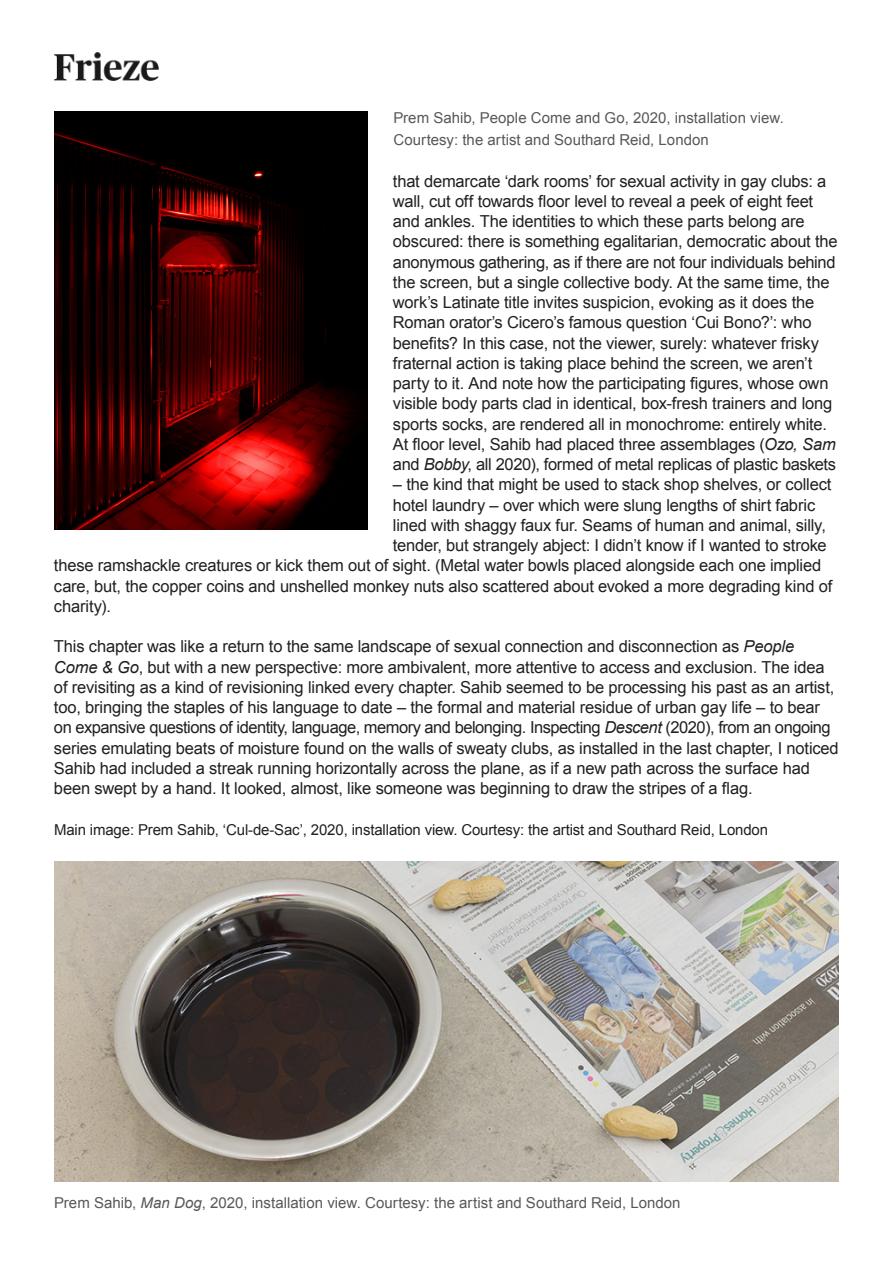
<style>
.page{position:relative;width:893px;height:1263px;background:#fff}
.page>*{position:absolute;margin:0;border:0;box-sizing:border-box;transform-origin:0 0}
.t1{font:16.5px/20.2px "Arial";letter-spacing:-.01em;color:#231f20}
.t2{font:15px/22.5px "Arial";letter-spacing:.005em;color:#57585a}
.t3{font:15px "Arial";letter-spacing:-.01em;color:#231f20}
.s1{font-style:italic}
</style>
<div class="page">
<img style="left:54px;top:112px;width:313px;height:418px">
<img style="left:54px;top:861px;width:785px;height:320px">
<img style="left:54px;top:52px;width:105px;height:29px">
<p class="t2" style="left:393px;top:106px;width:392px">Prem Sahib, People Come and Go, 2020, installation view.<br>Courtesy: the artist and Southard Reid, London</p>
<p class="t1" style="left:393px;top:171px;width:446px">that demarcate ‘dark rooms’ for sexual activity in gay clubs: a wall, cut off towards floor level to reveal a peek of eight feet and ankles. The identities to which these parts belong are obscured: there is something egalitarian, democratic about the anonymous gathering, as if there are not four individuals behind the screen, but a single collective body. At the same time, the work’s Latinate title invites suspicion, evoking as it does the Roman orator’s Cicero’s famous question ‘Cui Bono?’: who benefits? In this case, not the viewer, surely: whatever frisky fraternal action is taking place behind the screen, we aren’t party to it. And note how the participating figures, whose own visible body parts clad in identical, box-fresh trainers and long sports socks, are rendered all in monochrome: entirely white.<br>At floor level, Sahib had placed three assemblages (<span class="s1">Ozo, Sam </span>and <span class="s1">Bobby</span>, all 2020), formed of metal replicas of plastic baskets</p>
<p class="t1" style="left:393px;top:475px;width:440px">– the kind that might be used to stack shop shelves, or collect</p>
<p class="t1" style="left:393px;top:495px;width:424px">hotel laundry – over which were slung lengths of shirt fabric</p>
<p class="t1" style="left:393px;top:515px;width:434px">lined with shaggy faux fur. Seams of human and animal, silly,</p>
<p class="t1" style="left:393px;top:535px;width:435px">tender, but strangely abject: I didn’t know if I wanted to stroke</p>
<p class="t1" style="left:54px;top:556px;width:769px">these ramshackle creatures or kick them out of sight. (Metal water bowls placed alongside each one implied</p>
<p class="t1" style="left:54px;top:576px;width:780px">care, but, the copper coins and unshelled monkey nuts also scattered about evoked a more degrading kind of</p>
<p class="t1" style="left:54px;top:596px;width:58px">charity).</p>
<p class="t1" style="left:54px;top:637px;width:786px">This chapter was like a return to the same landscape of sexual connection and disconnection as <span class="s1">People Come &amp; Go</span>, but with a new perspective: more ambivalent, more attentive to access and exclusion. The idea of revisiting as a kind of revisioning linked every chapter. Sahib seemed to be processing his past as an artist, too, bringing the staples of his language to date – the formal and material residue of urban gay life – to bear on expansive questions of identity, language, memory and belonging. Inspecting <span class="s1">Descent</span> (2020), from an ongoing series emulating beats of moisture found on the walls of sweaty clubs, as installed in the last chapter, I noticed Sahib had included a streak running horizontally across the plane, as if a new path across the surface had been swept by a hand. It looked, almost, like someone was beginning to draw the stripes of a flag.</p>
<p class="t3" style="left:54px;top:820px;width:716px">Main image: Prem Sahib, ‘Cul-de-Sac’, 2020, installation view. Courtesy: the artist and Southard Reid, London</p>
<p class="t2" style="left:54px;top:1192px;width:628px">Prem Sahib, <span class="s1">Man Dog</span>, 2020, installation view. Courtesy: the artist and Southard Reid, London</p>
</div>
